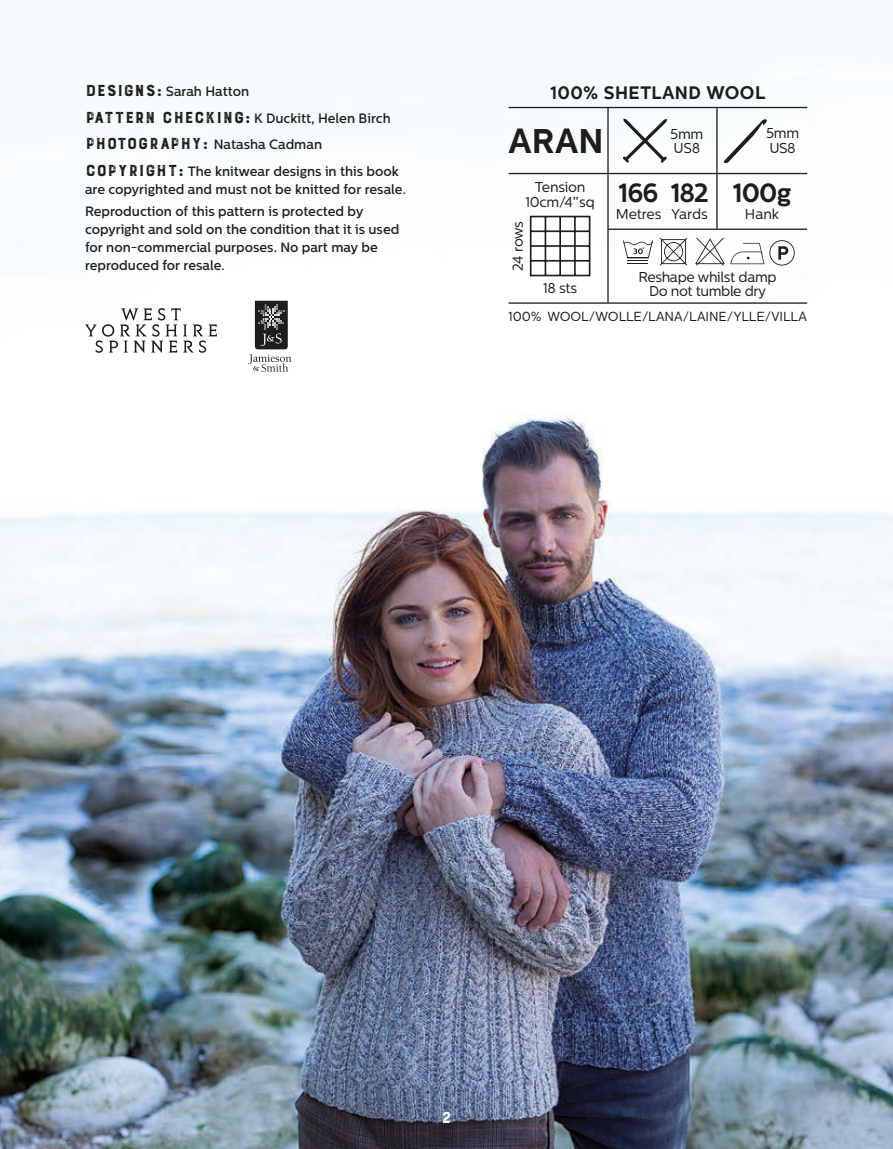
<style>
.page{position:relative;width:893px;height:1149px;background:#fff}
.page>*{position:absolute;margin:0;border:0;box-sizing:border-box;transform-origin:0 0}
.t1{font:700 34.2px "Centrale Sans";color:#1d1d1b}
.t2{font:700 26.25px "Centrale Sans";letter-spacing:-.03em;color:#1d1d1b}
.t3{font:700 21px "Burford Rustic";color:#fff}
.t4{font:700 18px "Centrale Sans";letter-spacing:.025em;color:#1d1d1b}
.t5{font:14.25px/14.2px "Centrale Sans";letter-spacing:-.025em;color:#1d1d1b}
.t6{font:500 13.5px/26.5px "Centrale Sans";color:#1d1d1b}
.t7{font:13.05px "Centrale Sans";letter-spacing:-.005em;color:#1d1d1b}
.s1{font-family:"Burford Rustic";font-weight:700;font-size:21px}
.s2{font-size:18.3px}
</style>
<div class="page">
<img style="left:0;top:106px;width:893px;height:938px">
<img style="left:0;top:1044px;width:893px;height:104px">
<svg style="left:248px;top:300px;width:43px;height:71px"></svg>
<svg style="left:85px;top:308px;width:132px;height:44px"></svg>
<hr style="left:509px;top:107px;width:298px;height:1px;background:#1d1d1b">
<hr style="left:607px;top:107px;width:2px;height:195px;background:#1d1d1b">
<hr style="left:509px;top:173px;width:298px;height:1px;background:#1d1d1b">
<hr style="left:716px;top:108px;width:2px;height:120px;background:#1d1d1b">
<hr style="left:509px;top:302px;width:298px;height:1px;background:#1d1d1b">
<hr style="left:608px;top:228px;width:199px;height:2px;background:#1d1d1b">
<svg style="left:623px;top:118px;width:44px;height:45px"></svg>
<svg style="left:529px;top:215px;width:62px;height:62px"></svg>
<svg style="left:660px;top:237px;width:27px;height:28px"></svg>
<svg style="left:695px;top:237px;width:100px;height:28px"></svg>
<svg style="left:623px;top:240px;width:30px;height:24px"></svg>
<svg style="left:724px;top:119px;width:43px;height:44px"></svg>
<p class="t6" style="left:85px;top:78px;width:315px"><span class="s1">DeSiGnS:</span> Sarah Hatton<br><span class="s1">PaTtErN ChEcKiNg:</span> K Duckitt, Helen Birch <span class="s1">PhOtOgRaPhY:</span> Natasha Cadman <span class="s1">CoPyRiGhT:</span> The knitwear designs in this book</p>
<p class="t6" style="left:85px;top:178px;width:322px;line-height:22.2px">are copyrighted and must not be knitted for resale.<br>Reproduction of this pattern is protected by</p>
<p class="t6" style="left:85px;top:220px;width:316px;line-height:18px">copyright and sold on the condition that it is used for non-commercial purposes. No part may be reproduced for resale.</p>
<h3 class="t4" style="left:550px;top:82px;width:216px">100% SHETLAND <span class="s2">WOOL</span></h3>
<p class="t5" style="left:670px;top:126px;width:35px">5mm<br>US8</p>
<p class="t5" style="left:525px;top:180px;width:71px;text-align:center">Tension<br>10cm/4”sq</p>
<h1 class="t1" style="left:509px;top:120px;width:96px">ARAN</h1>
<p class="t5" style="left:766px;top:126px;width:35px">5mm<br>US8</p>
<h2 class="t2" style="left:618px;top:177px;width:92px">166 182</h2>
<h2 class="t2" style="left:733px;top:177px;width:60px">100g</h2>
<p class="t5" style="left:616px;top:207px;width:94px">Metres Yards</p>
<p class="t5" style="left:745px;top:207px;width:36px">Hank</p>
<p class="t5" style="left:511px;top:271px;width:52px;rotate:-90deg">24 rows</p>
<p class="t5" style="left:543px;top:281px;width:36px">18 sts</p>
<p class="t5" style="left:638px;top:269px;width:140px;text-align:center">Reshape whilst damp<br>Do not tumble dry</p>
<p class="t7" style="left:509px;top:309px;width:300px">100% WOOL/WOLLE/LANA/LAINE/YLLE/VILLA</p>
<h3 class="t3" style="left:441px;top:1106px;width:12px">2</h3>
</div>
